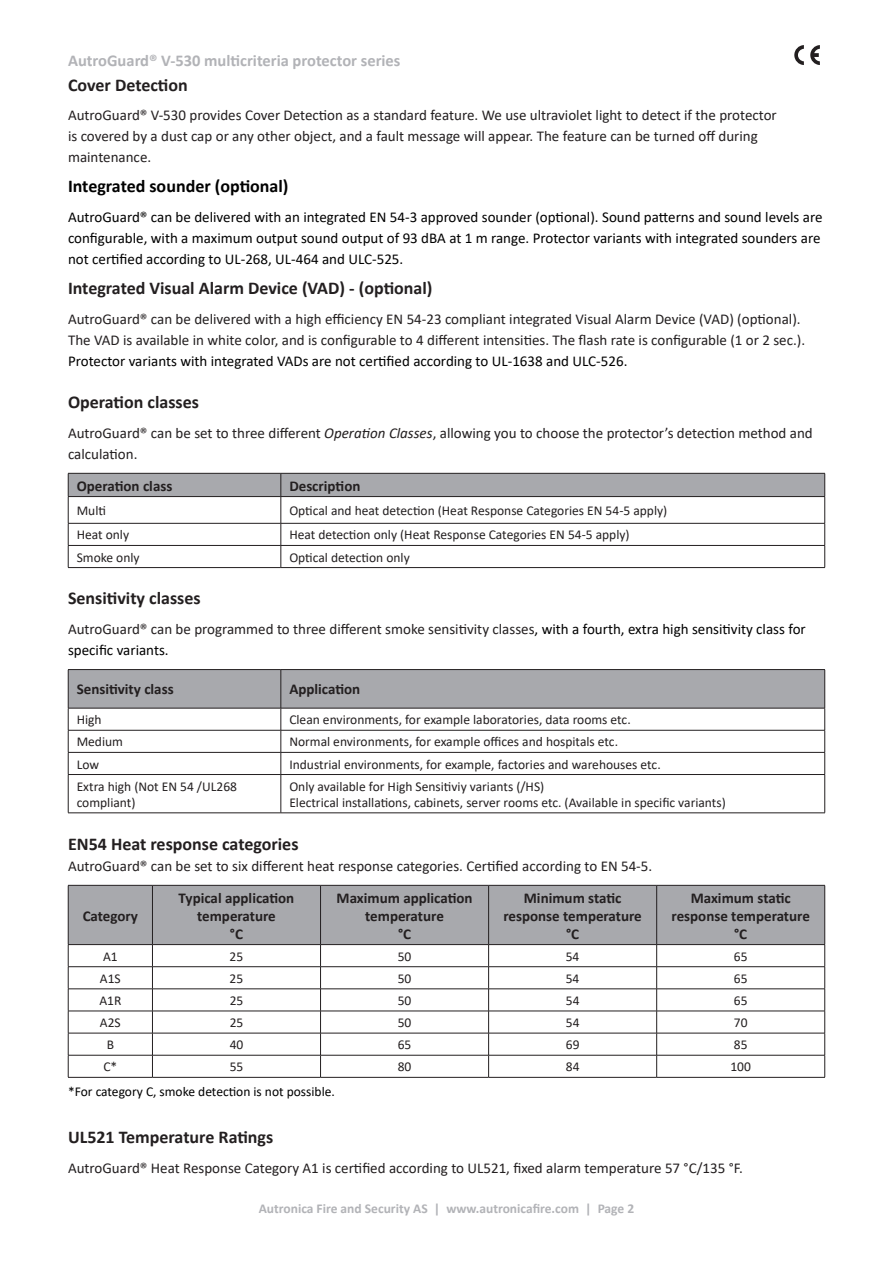
<style>
.page{position:relative;width:893px;height:1263px;background:#fff}
.page>*{position:absolute;margin:0;border:0;box-sizing:border-box;transform-origin:0 0}
.t1{font:700 18px "Calibri";color:#231f20}
.t2{font:700 18px "Calibri";color:#000}
.t3{font:700 16.5px "Calibri";color:#b2b3b7}
.t4{font:15px/21px "Calibri";color:#231f20}
.t5{font:15px/21px "Calibri";color:#000}
.t6{font:700 15px/18px "Calibri";color:#231f20;text-align:center}
.t7{font:13.5px/16.2px "Calibri";color:#231f20}
.t8{font:700 13.5px "Calibri";color:#b2b3b7}
.t9{font:13.5px "Calibri";color:#000}
.s1{font-style:italic}
.s2{color:#000}
</style>
<div class="page">
<svg style="left:810px;top:45px;width:10px;height:20px"></svg>
<svg style="left:794px;top:45px;width:10px;height:20px"></svg>
<svg style="left:68px;top:473px;width:757px;height:94px"></svg>
<hr style="left:68px;top:567px;width:213px;height:1px;background:#231f20">
<hr style="left:281px;top:567px;width:544px;height:1px;background:#231f20">
<svg style="left:68px;top:669px;width:757px;height:105px"></svg>
<hr style="left:68px;top:774px;width:213px;height:1px;background:#231f20">
<hr style="left:68px;top:775px;width:1px;height:38px;background:#231f20">
<hr style="left:281px;top:774px;width:544px;height:1px;background:#231f20">
<hr style="left:281px;top:775px;width:1px;height:38px;background:#231f20">
<hr style="left:824px;top:775px;width:1px;height:38px;background:#231f20">
<hr style="left:68px;top:812px;width:213px;height:1px;background:#231f20">
<hr style="left:281px;top:812px;width:544px;height:1px;background:#231f20">
<svg style="left:68px;top:885px;width:757px;height:192px"></svg>
<hr style="left:68px;top:1077px;width:84px;height:1px;background:#231f20">
<hr style="left:152px;top:1077px;width:169px;height:1px;background:#231f20">
<hr style="left:321px;top:1077px;width:168px;height:1px;background:#231f20">
<hr style="left:489px;top:1077px;width:168px;height:1px;background:#231f20">
<hr style="left:657px;top:1077px;width:168px;height:1px;background:#231f20">
<p class="t3" style="left:68px;top:48px;width:334px">AutroGuard® V-530 multicriteria protector series</p>
<p class="t1" style="left:68px;top:72px;width:121px">Cover Detection</p>
<p class="t4" style="left:68px;top:104px;width:710px">AutroGuard® V-530 provides Cover Detection as a standard feature. We use ultraviolet light to detect if the protector is covered by a dust cap or any other object, and a fault message will appear. The feature can be turned off during maintenance.</p>
<p class="t2" style="left:68px;top:174px;width:222px">Integrated sounder (optional)</p>
<p class="t5" style="left:68px;top:206px;width:756px">AutroGuard® can be delivered with an integrated EN 54-3 approved sounder (optional). Sound patterns and sound levels are configurable, with a maximum output sound output of 93 dBA at 1 m range. Protector variants with integrated sounders are not certified according to UL-268, UL-464 and ULC-525.</p>
<p class="t1" style="left:68px;top:275px;width:366px">Integrated Visual Alarm Device (VAD) - (optional)</p>
<p class="t4" style="left:68px;top:308px;width:739px">AutroGuard® can be delivered with a high efficiency EN 54-23 compliant integrated Visual Alarm Device (VAD) (optional).<br>The VAD is available in white color, and is configurable to 4 different intensities. The flash rate is configurable (1 or 2 sec.).</p>
<p class="t5" style="left:68px;top:350px;width:561px">Protector variants with integrated VADs are not certified according to UL-1638 and ULC-526.</p>
<p class="t1" style="left:68px;top:389px;width:133px">Operation classes</p>
<p class="t4" style="left:68px;top:422px;width:746px">AutroGuard® can be set to three different <span class="s1">Operation Classes</span>, allowing you to choose the protector’s detection method and calculation.</p>
<p class="t6" style="left:77px;top:476px;width:97px">Operation class</p>
<p class="t6" style="left:289px;top:476px;width:73px">Description</p>
<p class="t7" style="left:77px;top:502px;width:31px">Multi</p>
<p class="t7" style="left:289px;top:502px;width:379px">Optical and heat detection (Heat Response Categories EN 54-5 apply)</p>
<p class="t7" style="left:77px;top:526px;width:54px">Heat only</p>
<p class="t7" style="left:289px;top:526px;width:342px">Heat detection only (Heat Response Categories EN 54-5 apply)</p>
<p class="t7" style="left:77px;top:549px;width:64px">Smoke only</p>
<p class="t7" style="left:289px;top:549px;width:122px">Optical detection only</p>
<p class="t1" style="left:68px;top:586px;width:134px">Sensitivity classes</p>
<p class="t4" style="left:68px;top:618px;width:739px">AutroGuard® can be programmed to three different smoke sensitivity classes<span class="s2">, with a fourth, extra high sensitivity class for specific variants.</span></p>
<p class="t6" style="left:77px;top:680px;width:98px">Sensitivity class</p>
<p class="t6" style="left:289px;top:680px;width:72px">Application</p>
<p class="t7" style="left:77px;top:711px;width:26px">High</p>
<p class="t7" style="left:289px;top:711px;width:343px">Clean environments, for example laboratories, data rooms etc.</p>
<p class="t7" style="left:77px;top:733px;width:48px">Medium</p>
<p class="t7" style="left:289px;top:733px;width:330px">Normal environments, for example offices and hospitals etc.</p>
<p class="t7" style="left:77px;top:756px;width:24px">Low</p>
<p class="t7" style="left:289px;top:756px;width:373px">Industrial environments, for example, factories and warehouses etc.</p>
<p class="t7" style="left:77px;top:778px;width:162px">Extra high (Not EN 54 /UL268 compliant)</p>
<p class="t7" style="left:289px;top:778px;width:438px">Only available for High Sensitiviy variants (/HS)<br>Electrical installations, cabinets, server rooms etc. (Available in specific variants)</p>
<p class="t1" style="left:68px;top:831px;width:232px">EN54 Heat response categories</p>
<p class="t4" style="left:68px;top:855px;width:586px">AutroGuard® can be set to six different heat response categories. Certified according to EN 54-5.</p>
<p class="t6" style="left:83px;top:906px;width:57px">Category</p>
<p class="t6" style="left:179px;top:888px;width:117px">Typical application temperature<br>°C</p>
<p class="t6" style="left:337px;top:888px;width:138px">Maximum application temperature<br>°C</p>
<p class="t6" style="left:503px;top:888px;width:140px">Minimum static response temperature °C</p>
<p class="t6" style="left:671px;top:888px;width:140px">Maximum static response temperature °C</p>
<p class="t7" style="left:103px;top:948px;width:16px">A1</p>
<p class="t7" style="left:230px;top:948px;width:15px">25</p>
<p class="t7" style="left:398px;top:948px;width:15px">50</p>
<p class="t7" style="left:566px;top:948px;width:15px">54</p>
<p class="t7" style="left:734px;top:948px;width:15px">65</p>
<p class="t7" style="left:100px;top:970px;width:22px">A1S</p>
<p class="t7" style="left:230px;top:970px;width:15px">25</p>
<p class="t7" style="left:398px;top:970px;width:15px">50</p>
<p class="t7" style="left:566px;top:970px;width:15px">54</p>
<p class="t7" style="left:734px;top:970px;width:15px">65</p>
<p class="t7" style="left:99px;top:992px;width:23px">A1R</p>
<p class="t7" style="left:230px;top:992px;width:15px">25</p>
<p class="t7" style="left:398px;top:992px;width:15px">50</p>
<p class="t7" style="left:566px;top:992px;width:15px">54</p>
<p class="t7" style="left:734px;top:992px;width:15px">65</p>
<p class="t7" style="left:100px;top:1014px;width:22px">A2S</p>
<p class="t7" style="left:230px;top:1014px;width:15px">25</p>
<p class="t7" style="left:398px;top:1014px;width:15px">50</p>
<p class="t7" style="left:566px;top:1014px;width:15px">54</p>
<p class="t7" style="left:734px;top:1014px;width:15px">70</p>
<p class="t7" style="left:107px;top:1036px;width:9px">B</p>
<p class="t7" style="left:230px;top:1036px;width:15px">40</p>
<p class="t7" style="left:398px;top:1036px;width:15px">65</p>
<p class="t7" style="left:566px;top:1036px;width:15px">69</p>
<p class="t7" style="left:734px;top:1036px;width:15px">85</p>
<p class="t7" style="left:103px;top:1058px;width:15px">C*</p>
<p class="t7" style="left:230px;top:1058px;width:15px">55</p>
<p class="t7" style="left:398px;top:1058px;width:15px">80</p>
<p class="t7" style="left:566px;top:1058px;width:15px">84</p>
<p class="t7" style="left:730px;top:1058px;width:22px">100</p>
<p class="t9" style="left:68px;top:1082px;width:268px">*For category C, smoke detection is not possible.</p>
<p class="t1" style="left:68px;top:1125px;width:207px">UL521 Temperature Ratings</p>
<p class="t4" style="left:68px;top:1157px;width:676px">AutroGuard® Heat Response Category A1 is certified according to UL521, fixed alarm temperature 57 °C/135 °F.</p>
<p class="t8" style="left:259px;top:1199px;width:377px">Autronica Fire and Security AS | www.autronicafire.com | Page 2</p>
</div>
